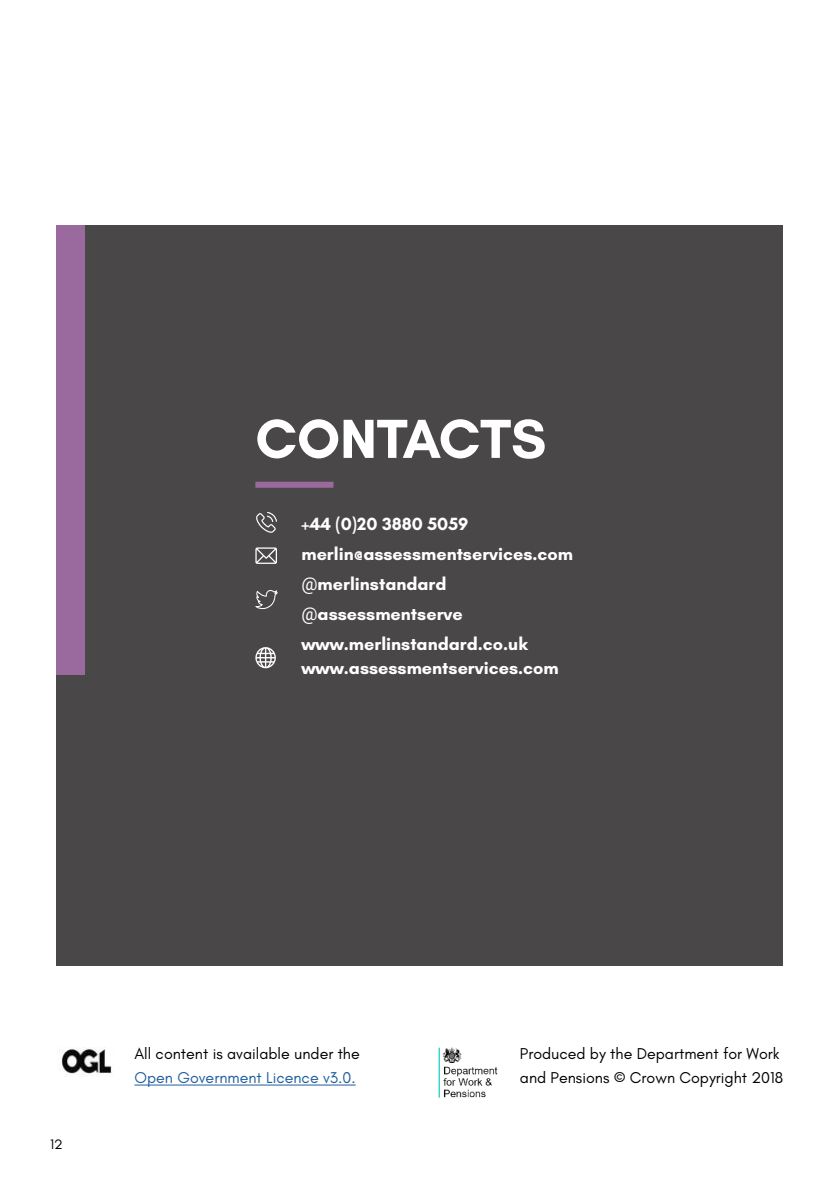
<style>
.page{position:relative;width:840px;height:1191px;background:#fff}
.page>*{position:absolute;margin:0;border:0;box-sizing:border-box;transform-origin:0 0}
.t1{font:700 56px "Glacial Indifference";color:#fff}
.t2{font:700 18px/30px "Glacial Indifference";color:#fff}
.t3{font:16px/24px "Glacial Indifference";color:#000}
.t4{font:16px "Glacial Indifference";color:#215e9e}
.t5{font:14px "Glacial Indifference";color:#000}
.s1{font-family:"Roboto";font-weight:400}
</style>
<div class="page">
<div style="left:57px;top:225px;width:725px;height:741px;background:#4a4748"></div>
<div style="left:255px;top:482px;width:78px;height:6px;background:#9a6a9e"></div>
<div style="left:57px;top:225px;width:28px;height:449px;background:#9a6a9e"></div>
<svg style="left:255px;top:647px;width:21px;height:21px"></svg>
<svg style="left:256px;top:512px;width:21px;height:21px"></svg>
<svg style="left:255px;top:590px;width:22px;height:19px"></svg>
<svg style="left:255px;top:547px;width:22px;height:17px"></svg>
<hr style="left:134px;top:1084px;width:221px;height:1px;background:#215e9e">
<img style="left:61px;top:1047px;width:51px;height:29px">
<img style="left:438px;top:1047px;width:60px;height:51px">
<h1 class="t1" style="left:255px;top:404px;width:292px">CONTACTS</h1>
<p class="t2" style="left:301px;top:509px;width:273px">+44 (0)20 3880 5059 merlin@assessmentservices.com <span class="s1">@</span>merlinstandard <span class="s1">@</span>assessmentserve www.merlinstandard.co.uk</p>
<p class="t2" style="left:301px;top:653px;width:258px">www.assessmentservices.com</p>
<p class="t5" style="left:50px;top:1136px;width:14px">12</p>
<p class="t3" style="left:134px;top:1042px;width:227px">All content is available under the</p>
<p class="t4" style="left:134px;top:1069px;width:223px">Open Government Licence v3.0.</p>
<p class="t3" style="left:519px;top:1042px;width:265px">Produced by the Department for Work and Pensions © Crown Copyright 2018</p>
</div>
